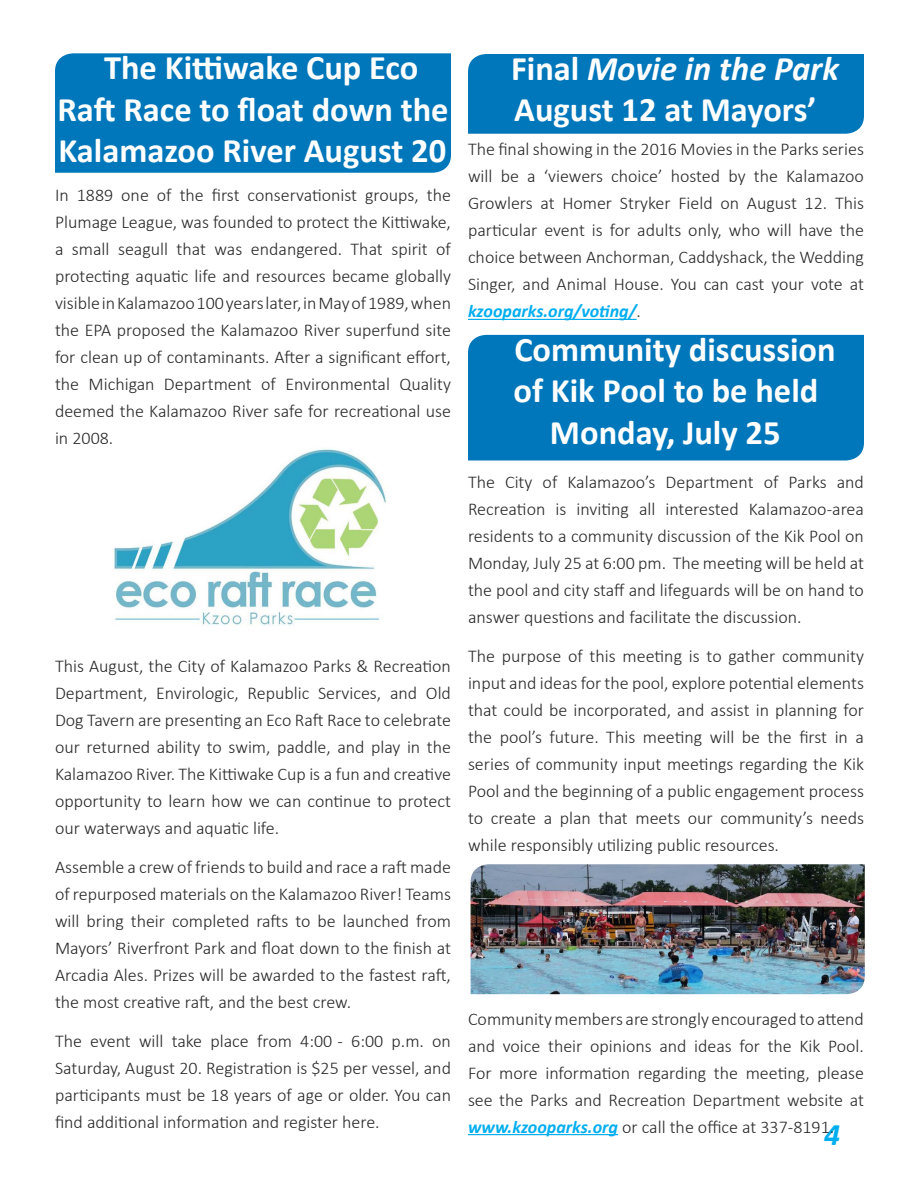
<style>
.page{position:relative;width:918px;height:1188px;background:#fff}
.page>*{position:absolute;margin:0;border:0;box-sizing:border-box;transform-origin:0 0}
.t1{font:700 34.5px/41.4px "Calibri";color:#fff;text-align:center}
.t2{font:italic 700 31.5px "Calibri";color:#00aeef}
.t3{font:300 18px/27px "Calibri";color:#292829;text-align:justify}
.s1{font-style:italic}
.s2{font-weight:700;font-style:italic;color:#00aeef}
</style>
<div class="page">
<div style="left:468px;top:54px;width:396px;height:80px;background:#07b"></div>
<div style="left:468px;top:335px;width:396px;height:125px;background:#07b"></div>
<hr style="left:468px;top:319px;width:169px;height:1px;background:#00aeef">
<div style="left:55px;top:53px;width:396px;height:120px;background:#07b"></div>
<img style="left:113px;top:449px;width:273px;height:177px">
<hr style="left:468px;top:1134px;width:150px;height:1px;background:#00aeef">
<img style="left:471px;top:864px;width:394px;height:130px">
<h1 class="t1" style="left:58px;top:47px;width:393px">The Kittiwake Cup Eco<br>Raft Race to float down the<br>Kalamazoo River August 20</h1>
<p class="t3" style="left:55px;top:181px;width:398px">In 1889 one of the first conservationist groups, the Plumage League, was founded to protect the Kittiwake, a small seagull that was endangered. That spirit of protecting aquatic life and resources became globally visible in Kalamazoo 100 years later, in May of 1989, when the EPA proposed the Kalamazoo River superfund site for clean up of contaminants. After a significant effort, the Michigan Department of Environmental Quality deemed the Kalamazoo River safe for recreational use in 2008.</p>
<p class="t3" style="left:55px;top:652px;width:398px">This August, the City of Kalamazoo Parks &amp; Recreation Department, Envirologic, Republic Services, and Old Dog Tavern are presenting an Eco Raft Race to celebrate our returned ability to swim, paddle, and play in the Kalamazoo River. The Kittiwake Cup is a fun and creative opportunity to learn how we can continue to protect our waterways and aquatic life.</p>
<p class="t3" style="left:55px;top:853px;width:398px">Assemble a crew of friends to build and race a raft made of repurposed materials on the Kalamazoo River! Teams will bring their completed rafts to be launched from Mayors’ Riverfront Park and float down to the finish at Arcadia Ales. Prizes will be awarded to the fastest raft, the most creative raft, and the best crew.</p>
<p class="t3" style="left:55px;top:1027px;width:398px">The event will take place from 4:00 - 6:00 p.m. on Saturday, August 20. Registration is $25 per vessel, and participants must be 18 years of age or older. You can find additional information and register here.</p>
<h1 class="t1" style="left:511px;top:48px;width:329px;text-align:left">Final <span class="s1">Movie in the Park<br></span>August 12 at Mayors’</h1>
<p class="t3" style="left:468px;top:136px;width:398px">The final showing in the 2016 Movies in the Parks series will be a ‘viewers choice’ hosted by the Kalamazoo Growlers at Homer Stryker Field on August 12. This particular event is for adults only, who will have the choice between Anchorman, Caddyshack, the Wedding Singer, and Animal House. You can cast your vote at <span class="s2">kzooparks.org/voting/</span>.</p>
<h1 class="t1" style="left:514px;top:329px;width:324px">Community discussion of Kik Pool to be held<br>Monday, July 25</h1>
<p class="t3" style="left:468px;top:468px;width:398px">The City of Kalamazoo’s Department of Parks and Recreation is inviting all interested Kalamazoo-area residents to a community discussion of the Kik Pool on Monday, July 25 at 6:00 pm. The meeting will be held at the pool and city staff and lifeguards will be on hand to answer questions and facilitate the discussion.</p>
<p class="t3" style="left:468px;top:642px;width:398px">The purpose of this meeting is to gather community input and ideas for the pool, explore potential elements that could be incorporated, and assist in planning for the pool’s future. This meeting will be the first in a series of community input meetings regarding the Kik Pool and the beginning of a public engagement process to create a plan that meets our community’s needs while responsibly utilizing public resources.</p>
<p class="t3" style="left:468px;top:1005px;width:398px">Community members are strongly encouraged to attend and voice their opinions and ideas for the Kik Pool.<br>For more information regarding the meeting, please see the Parks and Recreation Department website at <span class="s2">www.kzooparks.org</span> or call the office at 337-8191.</p>
<h2 class="t2" style="left:824px;top:1115px;width:17px">4</h2>
</div>
